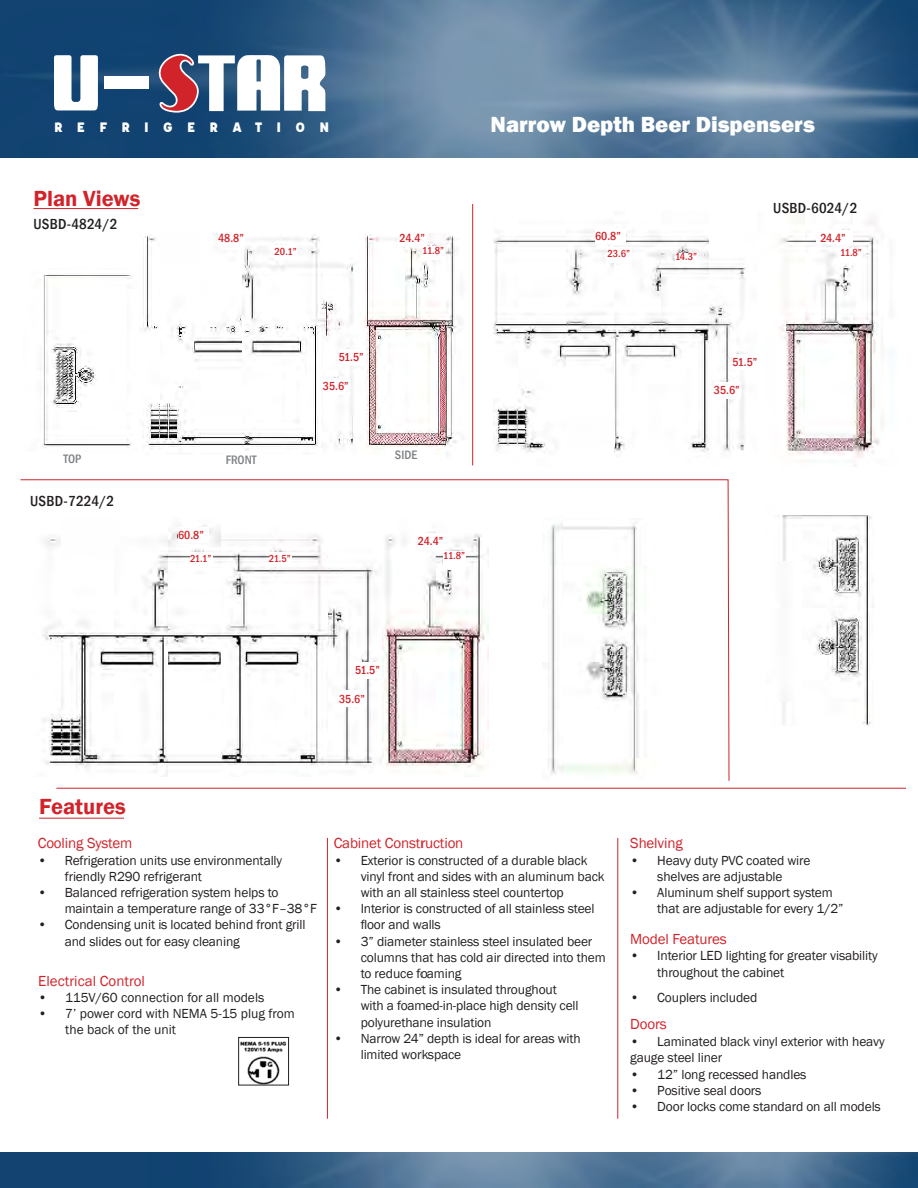
<style>
.page{position:relative;width:918px;height:1188px;background:#fff}
.page>*{position:absolute;margin:0;border:0;box-sizing:border-box;transform-origin:0 0}
.t1{font:800 22.5px "Franklin Gothic";color:#fff}
.t2{font:600 22.5px "Franklin Gothic";color:#d1232a}
.t3{font:15px "Franklin Gothic";letter-spacing:-.01em;color:#d1232a}
.t4{font:500 condensed 15px "Franklin Gothic";letter-spacing:.015em;color:#231f20}
.t5{font:900 15px "Affogato";letter-spacing:.95em;color:#fff}
.t6{font:13.5px/16.2px "Franklin Gothic";letter-spacing:-.01em;color:#231f20}
.t7{font:500 condensed 12.6px "Franklin Gothic";color:#7e8083}
.t8{font:500 condensed 12px "Franklin Gothic";letter-spacing:-.015em;color:#d1232a}
.t9{font:500 condensed 10.5px "Franklin Gothic";letter-spacing:-.045em;color:#d1232a}
</style>
<div class="page">
<img style="left:0;top:0;width:918px;height:158px">
<svg style="left:54px;top:55px;width:44px;height:55px"></svg>
<div style="left:105px;top:77px;width:44px;height:12px;background:#fff"></div>
<svg style="left:157px;top:0;width:168px;height:113px"></svg>
<img style="left:0;top:1152px;width:918px;height:36px">
<img style="left:43px;top:275px;width:89px;height:173px">
<img style="left:143px;top:233px;width:314px;height:218px">
<img style="left:240px;top:1041px;width:47px;height:42px">
<div style="left:238px;top:1037px;width:51px;height:48px;border:1px solid #231f20"></div>
<hr style="left:327px;top:838px;width:1px;height:281px;background:#d1232a">
<hr style="left:472px;top:204px;width:1px;height:261px;background:#d1232a">
<svg style="left:20px;top:479px;width:709px;height:302px"></svg>
<hr style="left:56px;top:788px;width:850px;height:1px;background:#d1232a">
<hr style="left:618px;top:838px;width:1px;height:281px;background:#d1232a">
<hr style="left:33px;top:208px;width:105px;height:1px;background:#d1232a">
<hr style="left:39px;top:818px;width:85px;height:1px;background:#d1232a">
<img style="left:494px;top:211px;width:389px;height:256px">
<img style="left:778px;top:515px;width:95px;height:210px">
<div style="left:386px;top:447px;width:49px;height:20px;background:#fff"></div>
<div style="left:218px;top:230px;width:27px;height:16px;background:#fff"></div>
<div style="left:595px;top:228px;width:30px;height:16px;background:#fff"></div>
<div style="left:178px;top:527px;width:30px;height:16px;background:#fff"></div>
<div style="left:733px;top:354px;width:30px;height:16px;background:#fff"></div>
<div style="left:339px;top:349px;width:27px;height:17px;background:#fff"></div>
<div style="left:355px;top:662px;width:27px;height:16px;background:#fff"></div>
<div style="left:323px;top:378px;width:27px;height:16px;background:#fff"></div>
<div style="left:339px;top:691px;width:27px;height:16px;background:#fff"></div>
<div style="left:714px;top:382px;width:27px;height:17px;background:#fff"></div>
<div style="left:400px;top:230px;width:27px;height:16px;background:#fff"></div>
<div style="left:418px;top:533px;width:27px;height:16px;background:#fff"></div>
<div style="left:816px;top:230px;width:37px;height:14px;background:#fff"></div>
<div style="left:275px;top:246px;width:22px;height:14px;background:#fff"></div>
<div style="left:190px;top:553px;width:22px;height:14px;background:#fff"></div>
<div style="left:269px;top:553px;width:22px;height:14px;background:#fff"></div>
<div style="left:608px;top:248px;width:24px;height:15px;background:#fff"></div>
<div style="left:422px;top:246px;width:23px;height:14px;background:#fff"></div>
<div style="left:443px;top:551px;width:23px;height:17px;background:#fff"></div>
<div style="left:838px;top:248px;width:24px;height:14px;background:#fff"></div>
<div style="left:675px;top:253px;width:23px;height:14px;background:#fff"></div>
<p class="t5" style="left:54px;top:117px;width:277px">REFRIGERATION</p>
<p class="t2" style="left:33px;top:184px;width:108px">Plan Views</p>
<p class="t1" style="left:490px;top:110px;width:326px">Narrow Depth Beer Dispensers</p>
<p class="t4" style="left:773px;top:198px;width:86px">USBD-6024/2</p>
<p class="t4" style="left:33px;top:214px;width:86px">USBD-4824/2</p>
<p class="t7" style="left:63px;top:450px;width:20px">TOP</p>
<p class="t4" style="left:30px;top:491px;width:86px">USBD-7224/2</p>
<p class="t2" style="left:39px;top:792px;width:88px">Features</p>
<p class="t8" style="left:218px;top:230px;width:27px">48.8”</p>
<p class="t8" style="left:595px;top:228px;width:27px">60.8”</p>
<p class="t8" style="left:400px;top:230px;width:27px">24.4”</p>
<p class="t9" style="left:275px;top:245px;width:24px">20.1”</p>
<p class="t8" style="left:339px;top:349px;width:26px">51.5”</p>
<p class="t8" style="left:323px;top:378px;width:27px">35.6”</p>
<p class="t9" style="left:422px;top:243px;width:23px">11.8”</p>
<p class="t7" style="left:226px;top:451px;width:32px">FRONT</p>
<p class="t7" style="left:395px;top:447px;width:24px">SIDE</p>
<p class="t8" style="left:178px;top:527px;width:27px">60.8”</p>
<p class="t8" style="left:418px;top:533px;width:27px">24.4”</p>
<p class="t9" style="left:190px;top:552px;width:23px">21.1”</p>
<p class="t9" style="left:269px;top:552px;width:23px">21.5”</p>
<p class="t8" style="left:355px;top:662px;width:26px">51.5”</p>
<p class="t8" style="left:339px;top:691px;width:27px">35.6”</p>
<p class="t9" style="left:443px;top:548px;width:23px">11.8”</p>
<p class="t9" style="left:608px;top:247px;width:24px">23.6”</p>
<p class="t9" style="left:675px;top:250px;width:24px">14.3”</p>
<p class="t8" style="left:733px;top:354px;width:26px">51.5”</p>
<p class="t8" style="left:714px;top:382px;width:27px">35.6”</p>
<p class="t8" style="left:820px;top:230px;width:27px">24.4”</p>
<p class="t9" style="left:840px;top:245px;width:23px">11.8”</p>
<p class="t3" style="left:38px;top:834px;width:96px">Cooling System</p>
<p class="t6" style="left:65px;top:852px;width:219px;text-indent:-27px">• Refrigeration units use environmentally friendly R290 refrigerant</p>
<p class="t6" style="left:65px;top:885px;width:254px;text-indent:-27px">• Balanced refrigeration system helps to maintain a temperature range of 33°F–38°F</p>
<p class="t6" style="left:65px;top:917px;width:242px;text-indent:-27px">• Condensing unit is located behind front grill and slides out for easy cleaning</p>
<p class="t3" style="left:38px;top:971px;width:108px">Electrical Control</p>
<p class="t6" style="left:38px;top:990px;width:228px">• 115V/60 connection for all models</p>
<p class="t6" style="left:65px;top:1006px;width:231px;text-indent:-27px">• 7’ power cord with NEMA 5-15 plug from the back of the unit</p>
<p class="t3" style="left:334px;top:834px;width:131px">Cabinet Construction</p>
<p class="t6" style="left:361px;top:852px;width:245px;text-indent:-27px">• Exterior is constructed of a durable black vinyl front and sides with an aluminum back with an all stainless steel countertop</p>
<p class="t6" style="left:361px;top:901px;width:235px;text-indent:-27px">• Interior is constructed of all stainless steel floor and walls</p>
<p class="t6" style="left:361px;top:933px;width:247px;text-indent:-27px">• 3” diameter stainless steel insulated beer columns that has cold air directed into them to reduce foaming</p>
<p class="t6" style="left:361px;top:982px;width:219px;text-indent:-27px">• The cabinet is insulated throughout with a foamed-in-place high density cell polyurethane insulation</p>
<p class="t6" style="left:361px;top:1031px;width:222px;text-indent:-27px">• Narrow 24” depth is ideal for areas with limited workspace</p>
<p class="t3" style="left:630px;top:834px;width:54px">Shelving</p>
<p class="t6" style="left:630px;top:852px;width:182px;text-align:center">• Heavy duty PVC coated wire shelves are adjustable</p>
<p class="t6" style="left:657px;top:885px;width:188px;text-indent:-27px">• Aluminum shelf support system that are adjustable for every 1/2”</p>
<p class="t3" style="left:630px;top:930px;width:98px">Model Features</p>
<p class="t6" style="left:657px;top:948px;width:222px;text-indent:-27px">• Interior LED lighting for greater visability throughout the cabinet</p>
<p class="t6" style="left:630px;top:990px;width:129px">• Couplers included</p>
<p class="t3" style="left:630px;top:1015px;width:38px">Doors</p>
<p class="t6" style="left:630px;top:1034px;width:256px">• Laminated black vinyl exterior with heavy gauge steel liner</p>
<p class="t6" style="left:630px;top:1066px;width:178px">• 12” long recessed handles</p>
<p class="t6" style="left:630px;top:1083px;width:133px">• Positive seal doors</p>
<p class="t6" style="left:630px;top:1099px;width:252px">• Door locks come standard on all models</p>
</div>
